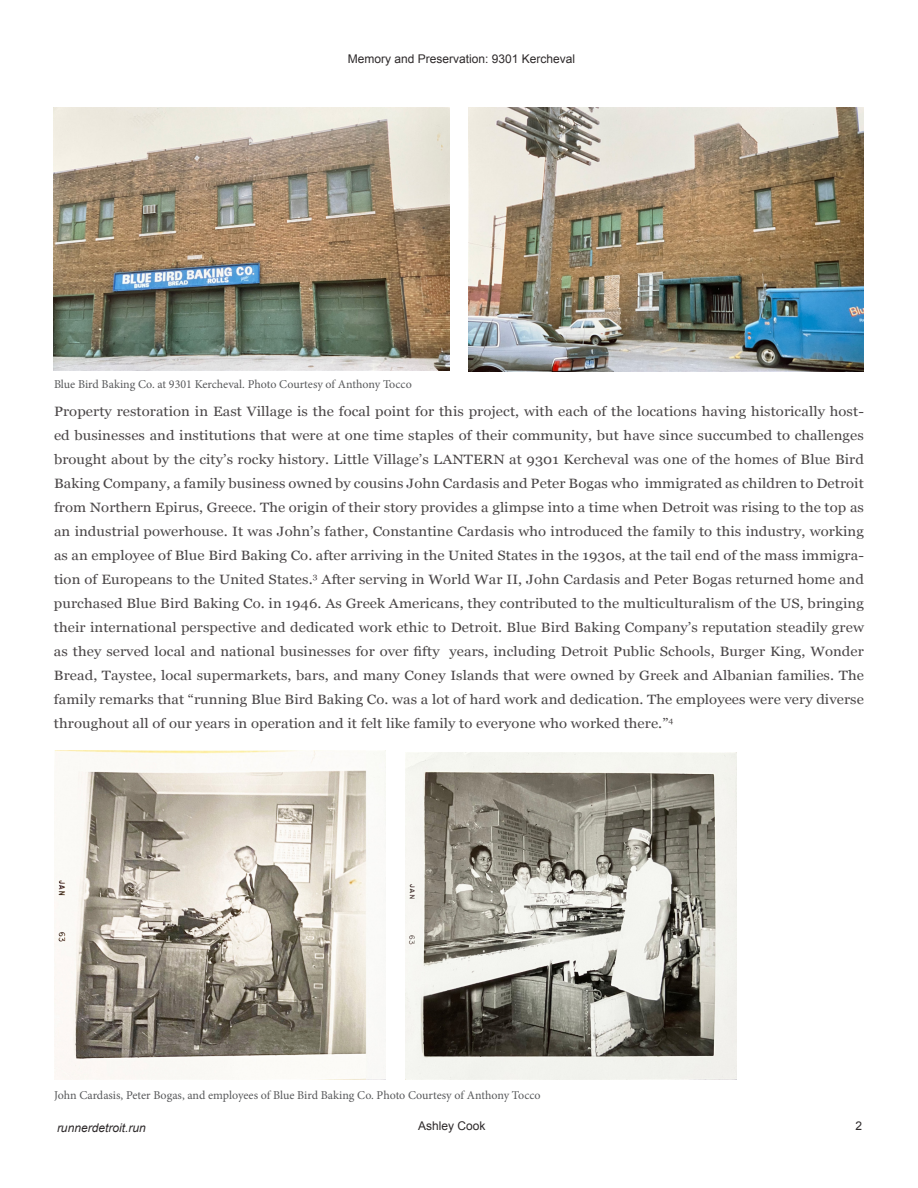
<style>
.page{position:relative;width:918px;height:1188px;background:#fff}
.page>*{position:absolute;margin:0;border:0;box-sizing:border-box;transform-origin:0 0}
.t1{font:13.5px/24px "Georgia";letter-spacing:.005em;color:#4a4647;text-align:justify;scale:1.1 1}
.t2{font:12px "Minion Pro";letter-spacing:-.005em;color:#58595b}
.t3{font:12px "Arial";color:#2d292a}
.t4{font:italic 12px "Arial";color:#2d292a}
</style>
<div class="page">
<img style="left:54px;top:107px;width:396px;height:264px">
<img style="left:468px;top:108px;width:396px;height:263px">
<img style="left:405px;top:752px;width:331px;height:328px">
<img style="left:54px;top:751px;width:331px;height:329px">
<p class="t3" style="left:348px;top:51px;width:229px">Memory and Preservation: 9301 Kercheval</p>
<p class="t2" style="left:54px;top:376px;width:359px">Blue Bird Baking Co. at 9301 Kercheval. Photo Courtesy of Anthony Tocco</p>
<p class="t1" style="left:54px;top:399px;width:738px">Property restoration in East Village is the focal point for this project, with each of the locations having historically host&shy;ed businesses and institutions that were at one time staples of their community, but have since succumbed to challenges brought about by the city’s rocky history. Little Village’s LANTERN at 9301 Kercheval was one of the homes of Blue Bird Baking Company, a family business owned by cousins John Cardasis and Peter Bogas who immigrated as children to Detroit from Northern Epirus, Greece. The origin of their story provides a glimpse into a time when Detroit was rising to the top as an industrial powerhouse. It was John’s father, Constantine Cardasis who introduced the family to this industry, working as an employee of Blue Bird Baking Co. after arriving in the United States in the 1930s, at the tail end of the mass immigra&shy;tion of Europeans to the United States.<sup>3</sup> After serving in World War II, John Cardasis and Peter Bogas returned home and purchased Blue Bird Baking Co. in 1946. As Greek Americans, they contributed to the multiculturalism of the US, bringing their international perspective and dedicated work ethic to Detroit. Blue Bird Baking Company’s reputation steadily grew as they served local and national businesses for over fifty years, including Detroit Public Schools, Burger King, Wonder Bread, Taystee, local supermarkets, bars, and many Coney Islands that were owned by Greek and Albanian families. The family remarks that “running Blue Bird Baking Co. was a lot of hard work and dedication. The employees were very diverse throughout all of our years in operation and it felt like family to everyone who worked there.”<sup>4</sup></p>
<p class="t2" style="left:54px;top:1087px;width:488px">John Cardasis, Peter Bogas, and employees of Blue Bird Baking Co. Photo Courtesy of Anthony Tocco</p>
<p class="t4" style="left:57px;top:1120px;width:90px">runnerdetroit.run</p>
<p class="t3" style="left:856px;top:1118px;width:8px">2</p>
<p class="t3" style="left:418px;top:1118px;width:69px">Ashley Cook</p>
</div>
